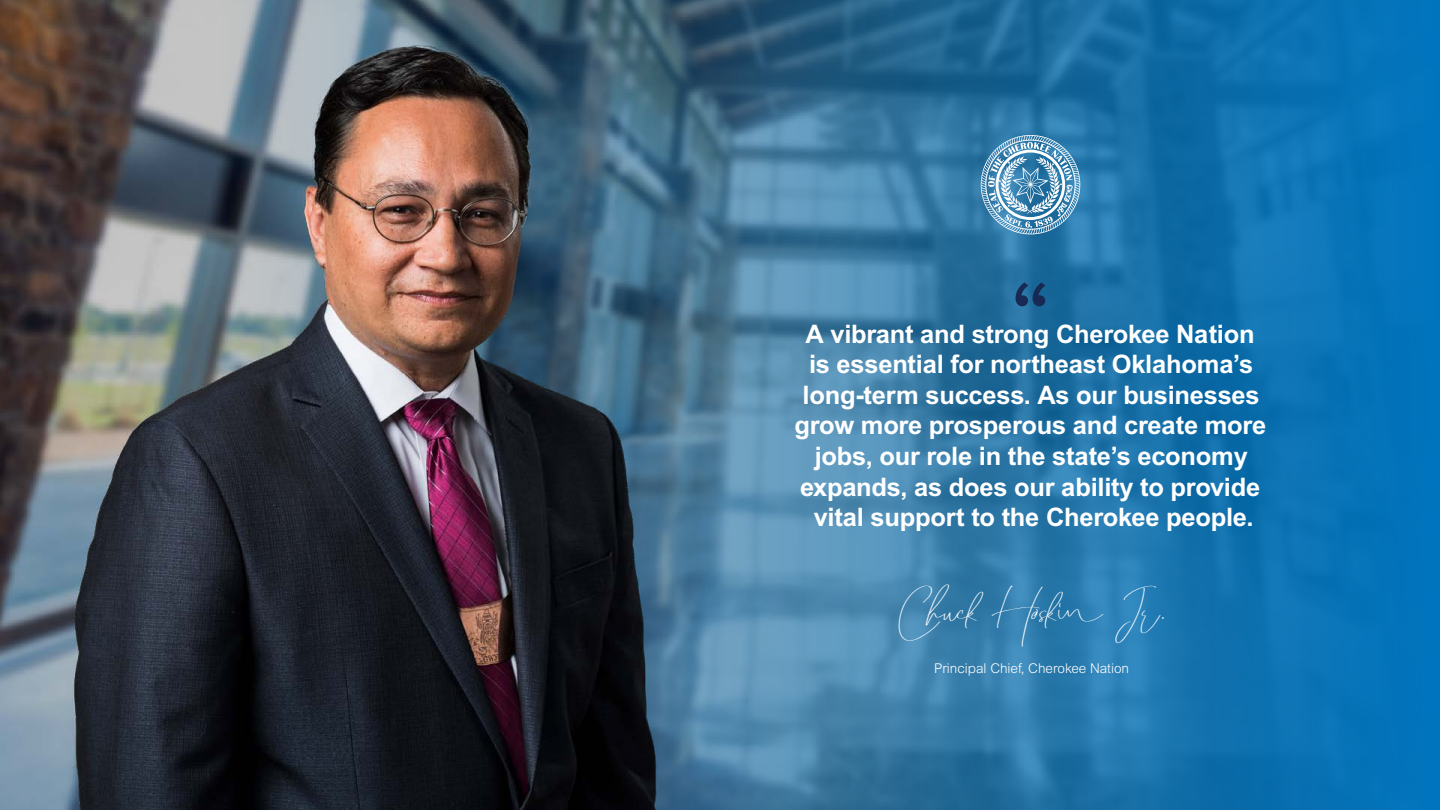
<style>
.page{position:relative;width:1440px;height:810px;background:#fff}
.page>*{position:absolute;margin:0;border:0;box-sizing:border-box;transform-origin:0 0}
.t1{font:40.5px "Warisan Script";color:#fff}
.t2{font:700 25.5px/30.6px "Arial MT Pro";letter-spacing:-.01em;color:#fff;text-align:center}
.t3{font:300 13.5px "Arial MT Pro";color:#fff}
</style>
<div class="page">
<svg style="left:920px;top:0;width:520px;height:810px;background:#1672ad"></svg>
<img style="left:0;top:0;width:920px;height:810px">
<svg style="left:981px;top:135px;width:99px;height:99px;background:#6ba1c3"></svg>
<svg style="left:1016px;top:282px;width:29px;height:24px"></svg>
<p class="t2" style="left:794px;top:319px;width:473px">A vibrant and strong Cherokee Nation is essential for northeast Oklahoma’s long-term success. As our businesses grow more prosperous and create more jobs, our role in the state’s economy expands, as does our ability to provide vital support to the Cherokee people.</p>
<h1 class="t1" style="left:899px;top:585px;width:272px">Chuck Hoskin Jr.</h1>
<p class="t3" style="left:934px;top:660px;width:196px">Principal Chief, Cherokee Nation</p>
</div>
